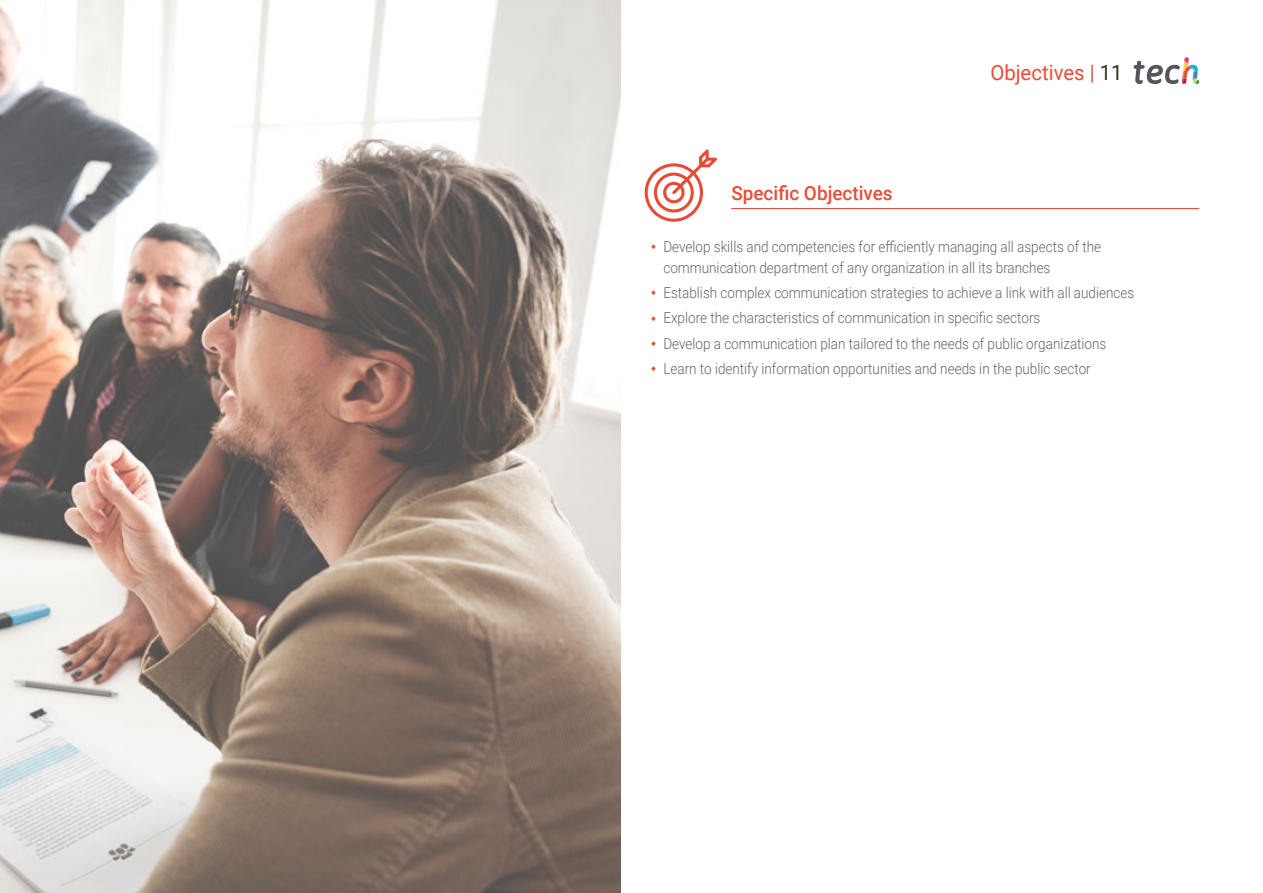
<style>
.page{position:relative;width:1263px;height:893px;background:#fff}
.page>*{position:absolute;margin:0;border:0;box-sizing:border-box;transform-origin:0 0}
.t1{font:21px "Roboto";color:#e94d35}
.t2{font:500 19.5px "Roboto";color:#e94d35}
.t3{font:300 15px/25.2px "Roboto";color:#61646a;scale:.9 1}
.s1{color:#312e20}
</style>
<div class="page">
<hr style="left:731px;top:208px;width:468px;height:1px;background:#e94d35">
<svg style="left:645px;top:149px;width:72px;height:73px"></svg>
<img style="left:0;top:0;width:621px;height:893px">
<svg style="left:1134px;top:57px;width:65px;height:27px"></svg>
<h1 class="t1" style="left:990px;top:57px;width:134px">Objectives | <span class="s1">11</span></h1>
<h2 class="t2" style="left:731px;top:180px;width:163px">Specific Objectives</h2>
<p class="t3" style="left:663px;top:235px;width:488px;line-height:21px">Develop skills and competencies for efficiently managing all aspects of the communication department of any organization in all its branches</p>
<p class="t3" style="left:663px;top:280px;width:525px">Establish complex communication strategies to achieve a link with all audiences Explore the characteristics of communication in specific sectors<br>Develop a communication plan tailored to the needs of public organizations Learn to identify information opportunities and needs in the public sector</p>
</div>
